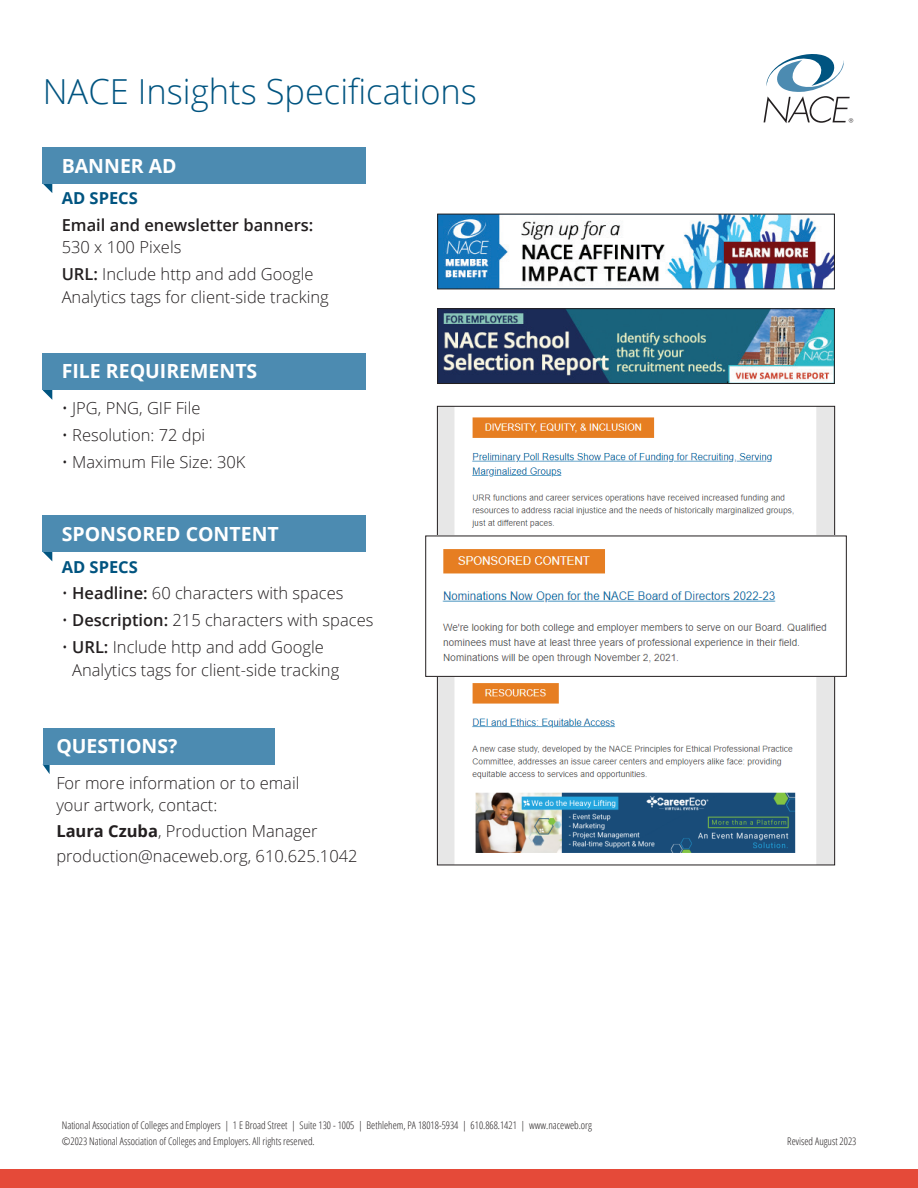
<style>
.page{position:relative;width:918px;height:1188px;background:#fff}
.page>*{position:absolute;margin:0;border:0;box-sizing:border-box;transform-origin:0 0}
.t1{font:300 34.5px "Open Sans";color:#005480}
.t2{font:700 19.5px "Open Sans";color:#fff}
.t3{font:300 16.5px/22.5px "Open Sans";color:#231f20}
.t4{font:600 16.5px/22.5px "Open Sans";color:#231f20}
.t5{font:700 16.5px "Open Sans";color:#005480}
.t6{font:300 condensed 10.5px "Open Sans";color:#231f20}
.s1{font-weight:300}
.s2{font-weight:600}
.s3{font-weight:700}
</style>
<div class="page">
<div style="left:0;top:1169px;width:918px;height:19px;background:#e54a39"></div>
<svg style="left:764px;top:54px;width:89px;height:69px"></svg>
<img style="left:439px;top:310px;width:394px;height:72px">
<div style="left:437px;top:308px;width:398px;height:76px;border:1px solid #231f20"></div>
<img style="left:439px;top:216px;width:394px;height:71px">
<svg style="left:43px;top:184px;width:9px;height:9px"></svg>
<svg style="left:43px;top:390px;width:9px;height:10px"></svg>
<svg style="left:43px;top:552px;width:9px;height:9px"></svg>
<div style="left:43px;top:147px;width:323px;height:37px;background:#4c8bb1"></div>
<div style="left:43px;top:354px;width:323px;height:36px;background:#4c8bb1"></div>
<div style="left:43px;top:515px;width:323px;height:37px;background:#4c8bb1"></div>
<svg style="left:43px;top:765px;width:7px;height:9px"></svg>
<div style="left:43px;top:728px;width:232px;height:37px;background:#4c8bb1"></div>
<img style="left:439px;top:408px;width:394px;height:455px">
<img style="left:439px;top:538px;width:394px;height:137px">
<div style="left:425px;top:536px;width:422px;height:141px;border:1px solid #231f20"></div>
<p class="t1" style="left:43px;top:67px;width:436px">NACE Insights Specifications</p>
<p class="t2" style="left:62px;top:152px;width:117px">BANNER AD</p>
<p class="t5" style="left:62px;top:186px;width:78px">AD SPECS</p>
<p class="t4" style="left:62px;top:213px;width:253px">Email and enewsletter banners:<br><span class="s1">530 x 100 Pixels</span></p>
<p class="t3" style="left:62px;top:263px;width:269px"><span class="s2">URL:</span> Include http and add Google<br>Analytics tags for client-side tracking</p>
<p class="t2" style="left:62px;top:358px;width:197px">FILE REQUIREMENTS</p>
<p class="t3" style="left:62px;top:397px;width:140px">• JPG, PNG, GIF File</p>
<p class="t3" style="left:62px;top:424px;width:145px">• Resolution: 72 dpi</p>
<p class="t3" style="left:62px;top:450px;width:185px">• Maximum File Size: 30K</p>
<p class="t2" style="left:62px;top:520px;width:219px">SPONSORED CONTENT</p>
<p class="t5" style="left:62px;top:555px;width:78px">AD SPECS</p>
<p class="t3" style="left:62px;top:582px;width:283px">• <span class="s2">Headline:</span> 60 characters with spaces</p>
<p class="t3" style="left:62px;top:609px;width:313px">• <span class="s2">Description:</span> 215 characters with spaces</p>
<p class="t3" style="left:72px;top:635px;width:269px;text-indent:-10px">• <span class="s2">URL:</span> Include http and add Google<br>Analytics tags for client-side tracking</p>
<p class="t2" style="left:56px;top:732px;width:123px">QUESTIONS?</p>
<p class="t3" style="left:56px;top:771px;width:245px">For more information or to email your artwork, contact:</p>
<p class="t3" style="left:56px;top:819px;width:263px"><span class="s3">Laura Czuba</span>, Production Manager</p>
<p class="t3" style="left:56px;top:844px;width:303px">production@naceweb.org, 610.625.1042</p>
<p class="t6" style="left:62px;top:1118px;width:532px">National Association of Colleges and Employers | 1 E Broad Street | Suite 130 - 1005 | Bethlehem, PA 18018-5934 | 610.868.1421 | www.naceweb.org</p>
<p class="t6" style="left:62px;top:1134px;width:255px">©2023 National Association of Colleges and Employers. All rights reserved.</p>
<p class="t6" style="left:787px;top:1134px;width:71px">Revised August 2023</p>
</div>
